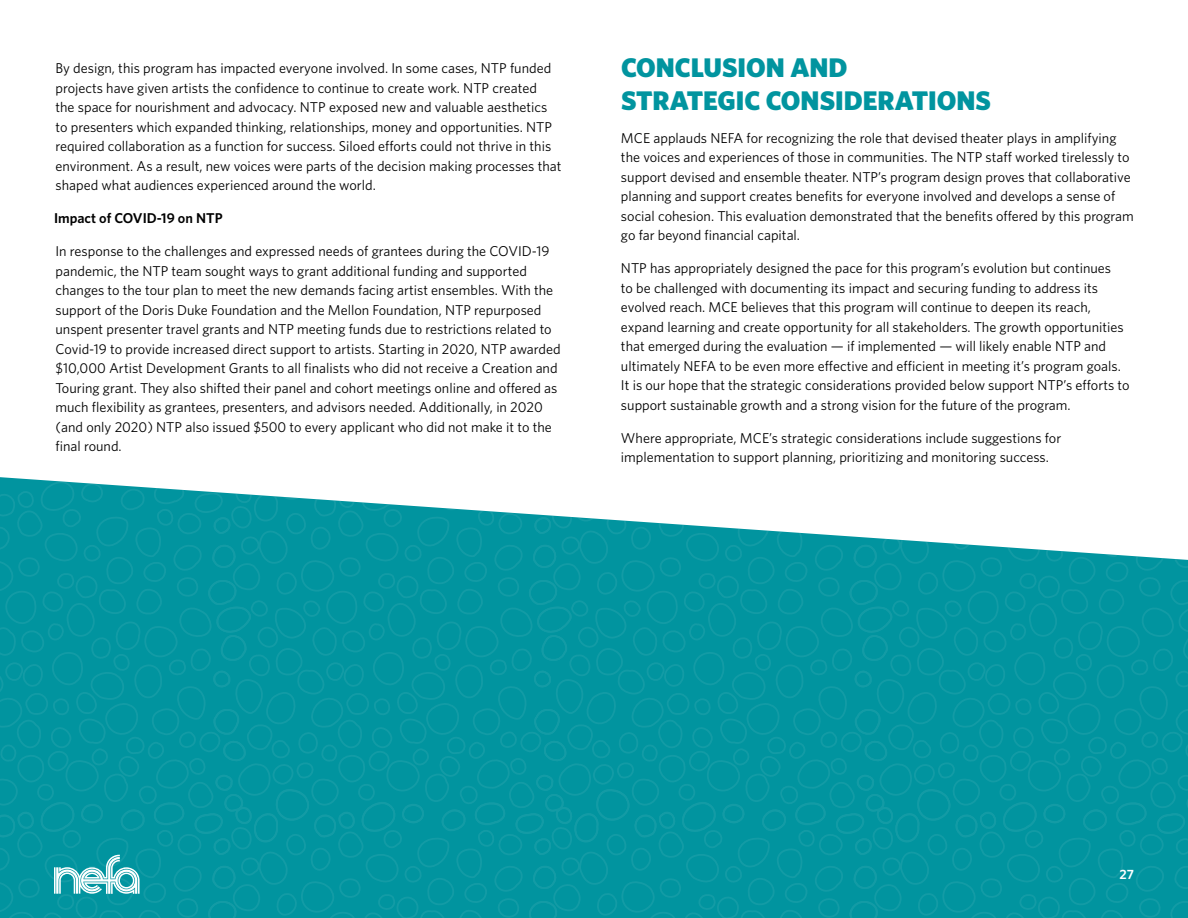
<style>
.page{position:relative;width:1188px;height:918px;background:#fff}
.page>*{position:absolute;margin:0;border:0;box-sizing:border-box;transform-origin:0 0}
.t1{font:27px/32.4px "Whitney Black SC";color:#01949f}
.t2{font:14.25px/19.5px "Whitney";color:#000}
.t3{font:600 14.25px "Whitney";color:#000}
.t4{font:600 13.5px "Whitney";color:#fff}
</style>
<div class="page">
<svg style="left:0;top:477px;width:207px;height:310px;background:#0997a2"></svg>
<svg style="left:575px;top:517px;width:274px;height:270px;background:#0c98a3"></svg>
<svg style="left:207px;top:491px;width:368px;height:296px;background:#0e99a4"></svg>
<svg style="left:849px;top:536px;width:339px;height:251px;background:#0f9aa4"></svg>
<svg style="left:575px;top:787px;width:274px;height:131px;background:#03949f"></svg>
<svg style="left:254px;top:787px;width:321px;height:131px;background:#03949f"></svg>
<svg style="left:849px;top:787px;width:339px;height:131px;background:#03949f"></svg>
<svg style="left:0;top:787px;width:254px;height:131px;background:#0d99a3"></svg>
<p class="t2" style="left:56px;top:58px;width:508px">By design, this program has impacted everyone involved. In some cases, NTP funded projects have given artists the confidence to continue to create work. NTP created<br>the space for nourishment and advocacy. NTP exposed new and valuable aesthetics to presenters which expanded thinking, relationships, money and opportunities. NTP required collaboration as a function for success. Siloed efforts could not thrive in this environment. As a result, new voices were parts of the decision making processes that shaped what audiences experienced around the world.</p>
<h4 class="t3" style="left:54px;top:210px;width:170px">Impact of COVID-19 on NTP</h4>
<p class="t2" style="left:56px;top:241px;width:507px">In response to the challenges and expressed needs of grantees during the COVID-19 pandemic, the NTP team sought ways to grant additional funding and supported changes to the tour plan to meet the new demands facing artist ensembles. With the support of the Doris Duke Foundation and the Mellon Foundation, NTP repurposed unspent presenter travel grants and NTP meeting funds due to restrictions related to Covid-19 to provide increased direct support to artists. Starting in 2020, NTP awarded $10,000 Artist Development Grants to all finalists who did not receive a Creation and Touring grant. They also shifted their panel and cohort meetings online and offered as much flexibility as grantees, presenters, and advisors needed. Additionally, in 2020 (and only 2020) NTP also issued $500 to every applicant who did not make it to the final round.</p>
<h2 class="t1" style="left:621px;top:51px;width:372px">CONCLUSION AND<br>STRATEGIC CONSIDERATIONS</h2>
<p class="t2" style="left:621px;top:128px;width:514px">MCE applauds NEFA for recognizing the role that devised theater plays in amplifying the voices and experiences of those in communities. The NTP staff worked tirelessly to support devised and ensemble theater. NTP’s program design proves that collaborative planning and support creates benefits for everyone involved and develops a sense of social cohesion. This evaluation demonstrated that the benefits offered by this program go far beyond financial capital.</p>
<p class="t2" style="left:621px;top:258px;width:510px">NTP has appropriately designed the pace for this program’s evolution but continues<br>to be challenged with documenting its impact and securing funding to address its evolved reach. MCE believes that this program will continue to deepen its reach, expand learning and create opportunity for all stakeholders. The growth opportunities that emerged during the evaluation — if implemented — will likely enable NTP and ultimately NEFA to be even more effective and efficient in meeting it’s program goals.<br>It is our hope that the strategic considerations provided below support NTP’s efforts to support sustainable growth and a strong vision for the future of the program.</p>
<p class="t2" style="left:621px;top:428px;width:442px">Where appropriate, MCE’s strategic considerations include suggestions for implementation to support planning, prioritizing and monitoring success.</p>
<p class="t4" style="left:1120px;top:866px;width:16px">27</p>
</div>
